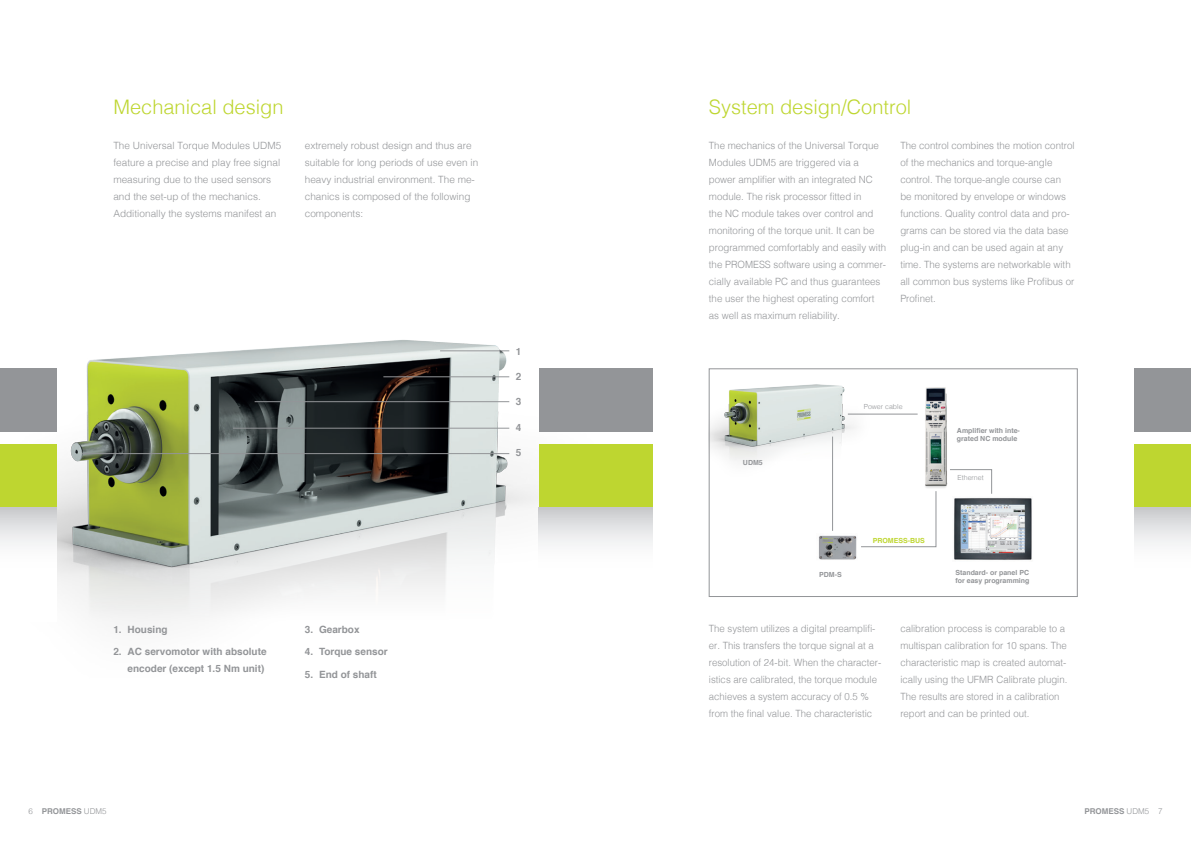
<style>
.page{position:relative;width:1191px;height:842px;background:#fff}
.page>*{position:absolute;margin:0;border:0;box-sizing:border-box;transform-origin:0 0}
.t1{font:300 20px "Helvetica";color:#bed630}
.t2{font:300 10px/17px "Helvetica";color:#939598}
.t3{font:300 10px/17px "Helvetica";color:#939598;scale:.96 1}
.t4{font:700 10px/17px "Helvetica";color:#939598;text-align:right}
.t5{font:700 8px "Helvetica";color:#939598}
.t6{font:700 7px/8.4px "Helvetica";color:#939598}
.t7{font:300 7px "Helvetica";color:#939598}
.t8{font:700 7px "Helvetica";color:#bed630}
.s1{font-weight:300}
</style>
<div class="page">
<img style="left:0;top:340px;width:649px;height:282px">
<div style="left:0;top:369px;width:57px;height:63px;background:#939598"></div>
<div style="left:0;top:445px;width:57px;height:63px;background:#bed630"></div>
<svg style="left:0;top:508px;width:57px;height:113px"></svg>
<div style="left:539px;top:369px;width:113px;height:63px;background:#939598"></div>
<div style="left:539px;top:445px;width:113px;height:63px;background:#bed630"></div>
<svg style="left:539px;top:508px;width:113px;height:113px"></svg>
<div style="left:1134px;top:369px;width:57px;height:63px;background:#939598"></div>
<div style="left:1134px;top:445px;width:57px;height:63px;background:#bed630"></div>
<svg style="left:1134px;top:508px;width:57px;height:37px"></svg>
<img style="left:925px;top:387px;width:23px;height:108px">
<hr style="left:848px;top:414px;width:69px;height:1px;background:#939598">
<svg style="left:861px;top:491px;width:75px;height:56px"></svg>
<hr style="left:832px;top:437px;width:1px;height:94px;background:#939598">
<img style="left:954px;top:498px;width:78px;height:62px">
<img style="left:818px;top:535px;width:39px;height:25px">
<svg style="left:950px;top:469px;width:42px;height:25px"></svg>
<img style="left:711px;top:384px;width:159px;height:127px">
<hr style="left:440px;top:351px;width:69px;height:1px;background:#939598">
<hr style="left:383px;top:377px;width:126px;height:1px;background:#939598">
<hr style="left:255px;top:401px;width:254px;height:1px;background:#939598">
<hr style="left:233px;top:428px;width:276px;height:1px;background:#939598">
<hr style="left:82px;top:453px;width:427px;height:1px;background:#939598">
<div style="left:709px;top:369px;width:368px;height:228px;border:1px solid #939598"></div>
<h1 class="t1" style="left:113px;top:89px;width:172px">Mechanical design</h1>
<h1 class="t1" style="left:709px;top:89px;width:204px">System design/Control</h1>
<p class="t2" style="left:900px;top:136px;width:176px">The control combines the motion control of the mechanics and torque-angle control. The torque-angle course can be monitored by envelope or windows functions. Quality control data and pro&shy;grams can be stored via the data base plug-in and can be used again at any time. The systems are networkable with all common bus systems like Profibus or Profinet.</p>
<p class="t2" style="left:709px;top:136px;width:179px">The mechanics of the Universal Torque Modules UDM5 are triggered via a power amplifier with an integrated NC module. The risk processor fitted in<br>the NC module takes over control and monitoring of the torque unit. It can be programmed comfortably and easily with the PROMESS software using a commer&shy;cially available PC and thus guarantees the user the highest operating comfort as well as maximum reliability.</p>
<p class="t2" style="left:305px;top:136px;width:175px">extremely robust design and thus are suitable for long periods of use even in heavy industrial environment. The me&shy;chanics is composed of the following components:</p>
<p class="t2" style="left:113px;top:136px;width:169px">The Universal Torque Modules UDM5 feature a precise and play free signal measuring due to the used sensors and the set-up of the mechanics.<br>Additionally the systems manifest an</p>
<p class="t4" style="left:113px;top:621px;width:56px">1. Housing</p>
<p class="t4" style="left:113px;top:643px;width:155px">2. AC servomotor with absolute encoder (except 1.5 Nm unit)</p>
<p class="t4" style="left:305px;top:621px;width:56px">3. Gearbox</p>
<p class="t4" style="left:305px;top:643px;width:84px">4. Torque sensor</p>
<p class="t4" style="left:305px;top:666px;width:73px">5. End of shaft</p>
<p class="t4" style="left:516px;top:343px;width:7px">1</p>
<p class="t4" style="left:516px;top:368px;width:7px">2</p>
<p class="t4" style="left:516px;top:393px;width:7px">3</p>
<p class="t4" style="left:516px;top:419px;width:7px">4</p>
<p class="t4" style="left:516px;top:444px;width:7px">5</p>
<p class="t6" style="left:743px;top:459px;width:21px">UDM5</p>
<p class="t7" style="left:863px;top:400px;width:40px">Power cable</p>
<p class="t8" style="left:872px;top:535px;width:54px">PROMESS-BUS</p>
<p class="t6" style="left:957px;top:426px;width:65px">Amplifier with inte&shy;grated NC module</p>
<p class="t7" style="left:957px;top:471px;width:28px">Ethernet</p>
<p class="t6" style="left:819px;top:570px;width:24px">PDM-S</p>
<p class="t6" style="left:955px;top:568px;width:75px">Standard- or panel PC for easy programming</p>
<p class="t3" style="left:709px;top:619px;width:181px">The system utilizes a digital preamplifi&shy;er. This transfers the torque signal at a resolution of 24-bit. When the character&shy;istics are calibrated, the torque module achieves a system accuracy of 0.5 % from the final value. The characteristic</p>
<p class="t3" style="left:900px;top:619px;width:175px">calibration process is comparable to a multispan calibration for 10 spans. The characteristic map is created automat&shy;ically using the UFMR Calibrate plugin.<br>The results are stored in a calibration report and can be printed out.</p>
<p class="t5" style="left:28px;top:804px;width:80px"><span class="s1">6</span> PROMESS <span class="s1">UDM5</span></p>
<p class="t5" style="left:1084px;top:804px;width:80px">PROMESS <span class="s1">UDM5 7</span></p>
</div>
